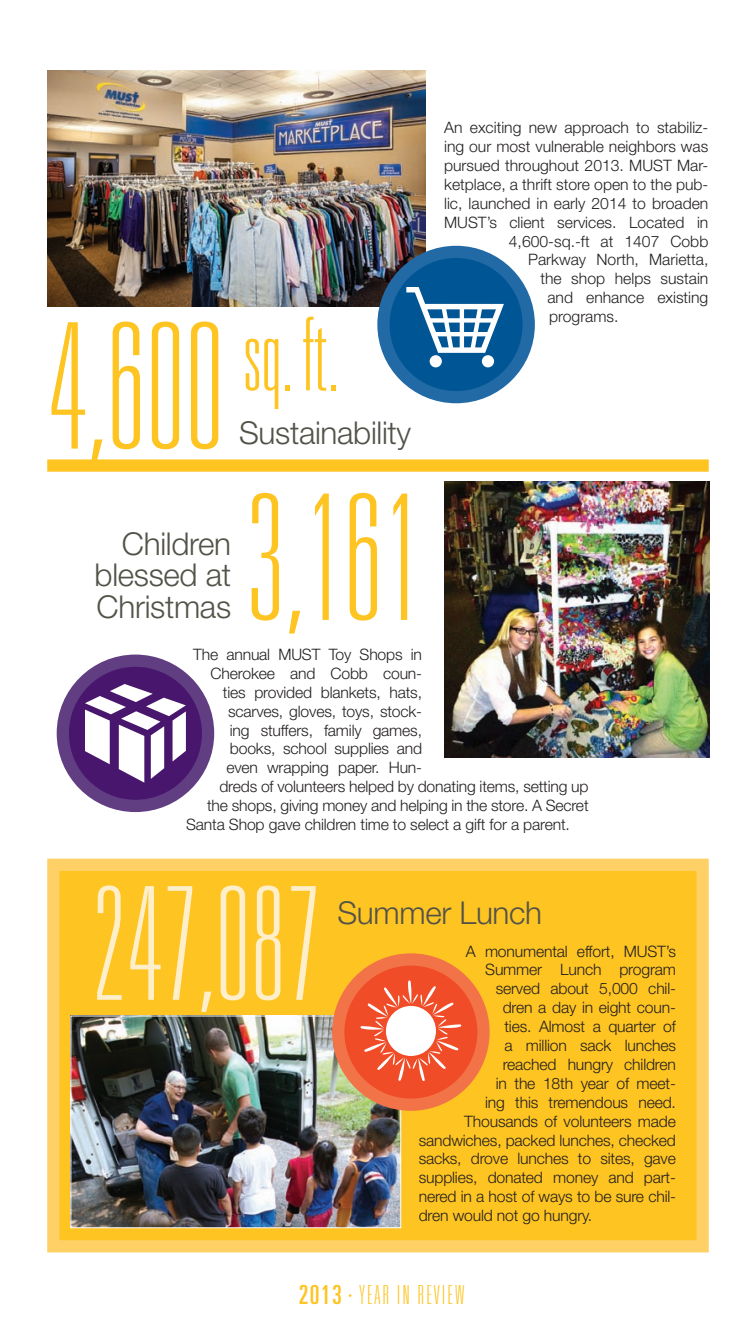
<style>
.page{position:relative;width:756px;height:1323px;background:#fff}
.page>*{position:absolute;margin:0;border:0;box-sizing:border-box;transform-origin:0 0}
.t1{font:100 ultra-condensed 175px "Univers";color:#fec422}
.t2{font:100 ultra-condensed 157.5px "Univers";color:#feeec9}
.t3{font:100 ultra-condensed 102.02px "Univers";color:#fec422}
.Aarticle_Copy{font:300 31.5px/31.5px "Helvetica Neue";letter-spacing:-.01em;color:#535249;text-align:justify}
.t4{font:100 ultra-condensed 26.25px "Univers";letter-spacing:.1em;color:#fec422}
.Aarticle_Copy-2{font:300 15.75px "Helvetica Neue";letter-spacing:-.01em;color:#231f20}
.s1{font-size:175px}
.s2{font-weight:400}
</style>
<div class="page">
<div style="left:47px;top:859px;width:662px;height:393px;background:#fec422;border:12px solid #fed065"></div>
<img style="left:47px;top:71px;width:378px;height:236px">
<div style="left:47px;top:459px;width:662px;height:13px;background:#fec422"></div>
<svg style="left:383px;top:252px;width:146px;height:145px;background:#075998"></svg>
<div style="left:377px;top:246px;width:158px;height:157px;border:12px solid #216aa5;border-radius:50%"></div>
<img style="left:444px;top:481px;width:265px;height:277px">
<svg style="left:63px;top:661px;width:145px;height:145px;background:#4e2072"></svg>
<div style="left:57px;top:655px;width:157px;height:157px;border:12px solid #603e81;border-radius:50%"></div>
<img style="left:72px;top:1018px;width:327px;height:208px">
<div style="left:70px;top:1016px;width:331px;height:212px;border:1px solid #fff"></div>
<svg style="left:85px;top:684px;width:101px;height:99px"></svg>
<svg style="left:406px;top:287px;width:98px;height:80px"></svg>
<svg style="left:338px;top:959px;width:146px;height:146px;background:#f05831"></svg>
<div style="left:332px;top:953px;width:158px;height:158px;border:12px solid #f37348;border-radius:50%"></div>
<svg style="left:359px;top:979px;width:103px;height:103px;background:#f47d62"></svg>
<p class="t3" style="left:48px;top:302px;width:292px"><span class="s1">4,600</span> sq. ft.</p>
<p class="Aarticle_Copy" style="left:239px;top:416px;width:174px">Sustainability</p>
<p class="Aarticle_Copy-2" style="left:444px;top:118px;width:266px">An exciting new approach to stabiliz-</p>
<p class="Aarticle_Copy-2" style="left:444px;top:137px;width:266px">ing our most vulnerable neighbors was</p>
<p class="Aarticle_Copy-2" style="left:444px;top:156px;width:266px">pursued throughout 2013. MUST Mar-</p>
<p class="Aarticle_Copy-2" style="left:444px;top:175px;width:266px">ketplace, a thrift store open to the pub-</p>
<p class="Aarticle_Copy-2" style="left:444px;top:194px;width:266px">lic, launched in early 2014 to broaden</p>
<p class="Aarticle_Copy-2" style="left:444px;top:212px;width:266px">MUST’s client services. Located in</p>
<p class="Aarticle_Copy-2" style="left:509px;top:231px;width:201px">4,600-sq.-ft at 1407 Cobb</p>
<p class="Aarticle_Copy-2" style="left:528px;top:250px;width:182px">Parkway North, Marietta,</p>
<p class="Aarticle_Copy-2" style="left:540px;top:269px;width:170px">the shop helps sustain</p>
<p class="Aarticle_Copy-2" style="left:547px;top:288px;width:163px">and enhance existing</p>
<p class="Aarticle_Copy-2" style="left:549px;top:307px;width:71px">programs.</p>
<p class="t1" style="left:246px;top:469px;width:178px">3,161</p>
<p class="Aarticle_Copy-2" style="left:193px;top:645px;width:230px">The annual MUST Toy Shops in</p>
<p class="Aarticle_Copy-2" style="left:211px;top:664px;width:213px">Cherokee and Cobb coun-</p>
<p class="Aarticle_Copy-2" style="left:223px;top:683px;width:201px">ties provided blankets, hats,</p>
<p class="Aarticle_Copy-2" style="left:228px;top:701px;width:195px">scarves, gloves, toys, stock-</p>
<p class="Aarticle_Copy-2" style="left:230px;top:720px;width:194px">ing stuffers, family games,</p>
<p class="Aarticle_Copy-2" style="left:230px;top:739px;width:194px">books, school supplies and</p>
<p class="Aarticle_Copy-2" style="left:226px;top:758px;width:197px">even wrapping paper. Hun-</p>
<p class="Aarticle_Copy-2" style="left:219px;top:777px;width:371px">dreds of volunteers helped by donating items, setting up</p>
<p class="Aarticle_Copy-2" style="left:207px;top:796px;width:383px">the shops, giving money and helping in the store. A Secret</p>
<p class="Aarticle_Copy-2" style="left:186px;top:815px;width:385px">Santa Shop gave children time to select a gift for a parent.</p>
<p class="Aarticle_Copy" style="left:95px;top:527px;width:138px;text-indent:27px">Children blessed at Christmas</p>
<p class="t2" style="left:92px;top:864px;width:231px">247,087</p>
<p class="Aarticle_Copy" style="left:337px;top:897px;width:206px">Summer Lunch</p>
<p class="Aarticle_Copy-2" style="left:466px;top:941px;width:211px">A monumental effort, MUST’s</p>
<p class="Aarticle_Copy-2" style="left:485px;top:960px;width:192px">Summer Lunch program</p>
<p class="Aarticle_Copy-2" style="left:496px;top:979px;width:182px">served about 5,000 chil-</p>
<p class="Aarticle_Copy-2" style="left:503px;top:998px;width:175px">dren a day in eight coun-</p>
<p class="Aarticle_Copy-2" style="left:504px;top:1017px;width:173px">ties. Almost a quarter of</p>
<p class="Aarticle_Copy-2" style="left:504px;top:1036px;width:173px">a million sack lunches</p>
<p class="Aarticle_Copy-2" style="left:503px;top:1055px;width:175px">reached hungry children</p>
<p class="Aarticle_Copy-2" style="left:496px;top:1074px;width:182px">in the 18th year of meet-</p>
<p class="Aarticle_Copy-2" style="left:485px;top:1093px;width:192px">ing this tremendous need.</p>
<p class="Aarticle_Copy-2" style="left:464px;top:1111px;width:213px">Thousands of volunteers made</p>
<p class="Aarticle_Copy-2" style="left:419px;top:1130px;width:259px">sandwiches, packed lunches, checked</p>
<p class="Aarticle_Copy-2" style="left:419px;top:1149px;width:259px">sacks, drove lunches to sites, gave</p>
<p class="Aarticle_Copy-2" style="left:419px;top:1168px;width:259px">supplies, donated money and part-</p>
<p class="Aarticle_Copy-2" style="left:419px;top:1187px;width:259px">nered in a host of ways to be sure chil-</p>
<p class="Aarticle_Copy-2" style="left:419px;top:1206px;width:175px">dren would not go hungry.</p>
<p class="t4" style="left:299px;top:1281px;width:167px"><span class="s2">2013</span> · YEAR IN REVIEW</p>
</div>
